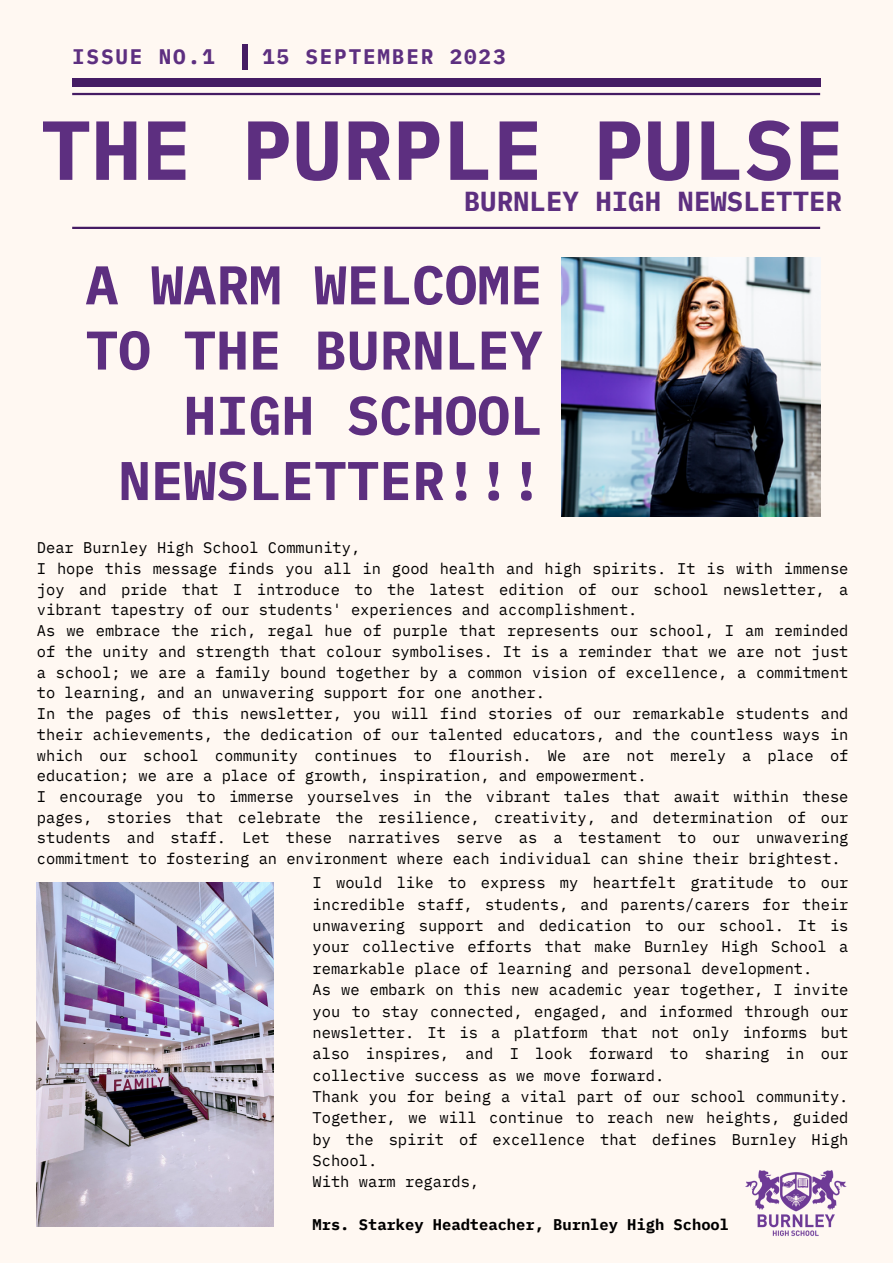
<style>
.page{position:relative;width:893px;height:1264px;background:#fff}
.page>*{position:absolute;margin:0;border:0;box-sizing:border-box;transform-origin:0 0}
.t1{font:700 83.7px "IBM Plex Mono";color:#5d2f80}
.t2{font:700 54.45px/65.2px "IBM Plex Mono";color:#5d2f80;text-align:right}
.t3{font:700 27.45px "IBM Plex Mono";color:#5d2f80}
.t4{font:700 21px "IBM Plex Mono";letter-spacing:.09em;color:#5d2f80}
.t5{font:15.45px/20.7px "IBM Plex Mono";color:#000;text-align:justify}
.t6{font:700 15.45px "IBM Plex Mono";color:#000}
</style>
<div class="page">
<div style="left:0;top:0;width:892px;height:1262px;background:#fff8f2"></div>
<div style="left:72px;top:78px;width:748px;height:9px;background:#451c64"></div>
<hr style="left:72px;top:93px;width:748px;height:2px;background:#451c64">
<hr style="left:72px;top:227px;width:748px;height:2px;background:#451c64">
<div style="left:242px;top:44px;width:6px;height:25px;background:#451c64"></div>
<img style="left:561px;top:257px;width:259px;height:259px">
<img style="left:37px;top:882px;width:236px;height:344px">
<img style="left:745px;top:1170px;width:102px;height:66px">
<p class="t4" style="left:72px;top:42px;width:144px">ISSUE NO.1</p>
<p class="t4" style="left:262px;top:42px;width:245px">15 SEPTEMBER 2023</p>
<p class="t1" style="left:41px;top:94px;width:804px">THE PURPLE PULSE</p>
<p class="t3" style="left:464px;top:183px;width:379px">BURNLEY HIGH NEWSLETTER</p>
<p class="t2" style="left:86px;top:251px;width:458px">A WARM WELCOME<br>TO THE BURNLEY<br>HIGH SCHOOL<br>NEWSLETTER!!!</p>
<p class="t5" style="left:37px;top:537px;width:325px">Dear Burnley High School Community,</p>
<p class="t5" style="left:37px;top:557px;width:813px">I hope this message finds you all in good health and high spirits. It is with immense joy and pride that I introduce to the latest edition of our school newsletter, a vibrant tapestry of our students' experiences and accomplishment.</p>
<p class="t5" style="left:37px;top:620px;width:813px">As we embrace the rich, regal hue of purple that represents our school, I am reminded of the unity and strength that colour symbolises. It is a reminder that we are not just a school; we are a family bound together by a common vision of excellence, a commitment to learning, and an unwavering support for one another.</p>
<p class="t5" style="left:37px;top:703px;width:813px">In the pages of this newsletter, you will find stories of our remarkable students and their achievements, the dedication of our talented educators, and the countless ways in which our school community continues to flourish. We are not merely a place of education; we are a place of growth, inspiration, and empowerment.</p>
<p class="t5" style="left:37px;top:785px;width:813px">I encourage you to immerse yourselves in the vibrant tales that await within these pages, stories that celebrate the resilience, creativity, and determination of our students and staff. Let these narratives serve as a testament to our unwavering commitment to fostering an environment where each individual can shine their brightest.</p>
<p class="t5" style="left:312px;top:871px;width:537px;line-height:21.3px">I would like to express my heartfelt gratitude to our incredible staff, students, and parents/carers for their unwavering support and dedication to our school. It is your collective efforts that make Burnley High School a remarkable place of learning and personal development.</p>
<p class="t5" style="left:312px;top:978px;width:537px;line-height:21.3px">As we embark on this new academic year together, I invite you to stay connected, engaged, and informed through our newsletter. It is a platform that not only informs but also inspires, and I look forward to sharing in our collective success as we move forward.</p>
<p class="t5" style="left:312px;top:1085px;width:537px;line-height:21.3px">Thank you for being a vital part of our school community.<br>Together, we will continue to reach new heights, guided by the spirit of excellence that defines Burnley High School.</p>
<p class="t5" style="left:312px;top:1171px;width:168px">With warm regards,</p>
<p class="t6" style="left:312px;top:1214px;width:418px">Mrs. Starkey Headteacher, Burnley High School</p>
</div>
